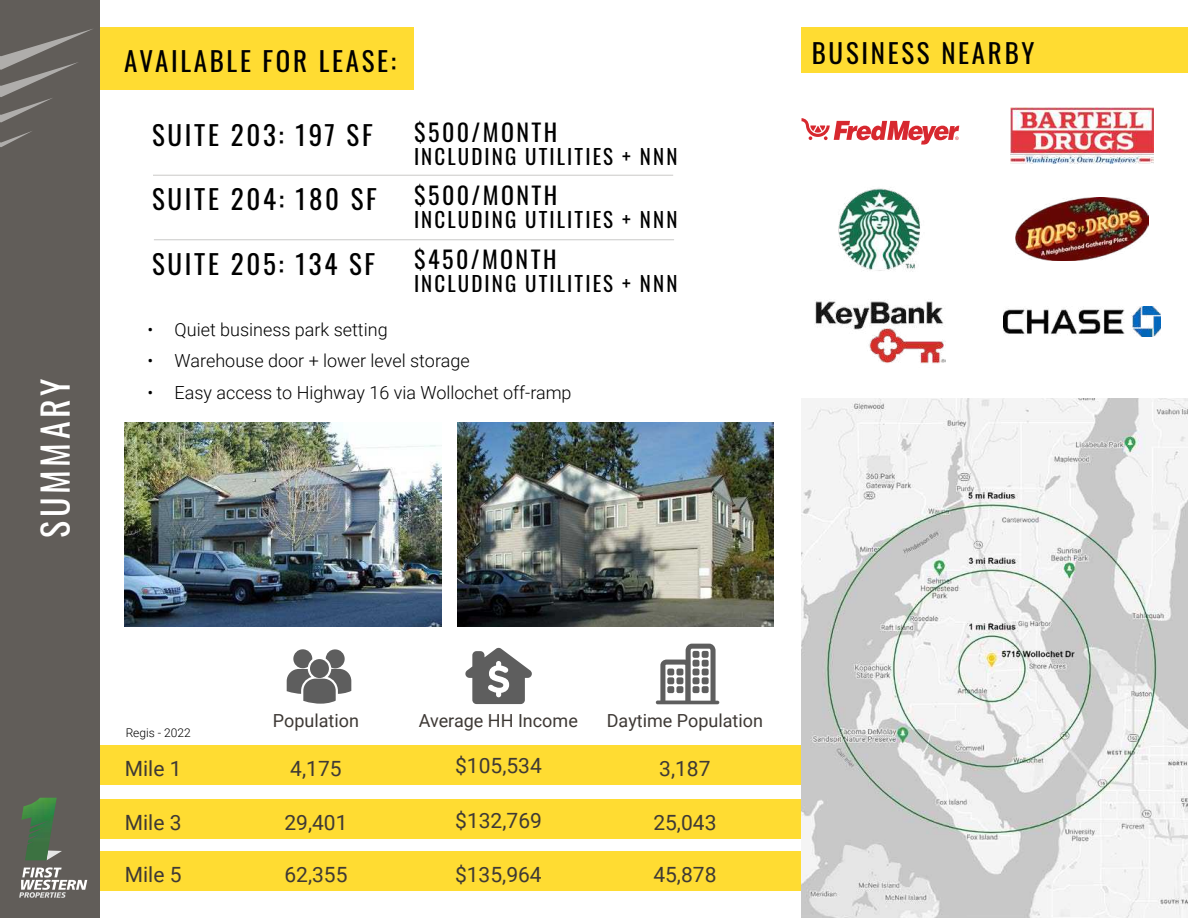
<style>
.page{position:relative;width:1188px;height:918px;background:#fff}
.page>*{position:absolute;margin:0;border:0;box-sizing:border-box;transform-origin:0 0}
.t1{font:36px "Oswald";letter-spacing:.1em;color:#fff}
.t2{font:27px "Oswald";letter-spacing:.1em;color:#000}
.t3{font:24px "Oswald";letter-spacing:.1em;color:#000}
.t4{font:21px "Roboto";color:#3e3935}
.t5{font:21px "Oswald";letter-spacing:.1em;color:#000}
.t6{font:300 18px "Roboto";color:#000}
.t7{font:18px "Roboto";color:#3e3935}
.t8{font:300 12px "Roboto";color:#000}
</style>
<div class="page">
<div style="left:801px;top:27px;width:387px;height:45px;background:#ffdc32"></div>
<div style="left:100px;top:27px;width:314px;height:63px;background:#ffdc32"></div>
<div style="left:89px;top:799px;width:712px;height:39px;background:#ffdc32"></div>
<div style="left:89px;top:851px;width:712px;height:40px;background:#ffdc32"></div>
<div style="left:89px;top:745px;width:712px;height:39px;background:#ffdc32"></div>
<svg style="left:656px;top:644px;width:63px;height:60px"></svg>
<div style="left:702px;top:651px;width:7px;height:7px;background:#5e5e5e;border-radius:2px"></div>
<div style="left:702px;top:660px;width:7px;height:7px;background:#5e5e5e;border-radius:2px"></div>
<div style="left:702px;top:669px;width:7px;height:6px;background:#5e5e5e;border-radius:2px"></div>
<div style="left:693px;top:677px;width:6px;height:7px;background:#5e5e5e;border-radius:2px"></div>
<div style="left:693px;top:686px;width:6px;height:7px;background:#5e5e5e;border-radius:2px"></div>
<div style="left:702px;top:677px;width:7px;height:7px;background:#5e5e5e;border-radius:2px"></div>
<div style="left:702px;top:686px;width:7px;height:7px;background:#5e5e5e;border-radius:2px"></div>
<div style="left:667px;top:669px;width:7px;height:6px;background:#5e5e5e;border-radius:2px"></div>
<div style="left:676px;top:669px;width:7px;height:6px;background:#5e5e5e;border-radius:2px"></div>
<div style="left:667px;top:677px;width:7px;height:7px;background:#5e5e5e;border-radius:2px"></div>
<div style="left:667px;top:686px;width:7px;height:7px;background:#5e5e5e;border-radius:2px"></div>
<div style="left:676px;top:677px;width:7px;height:7px;background:#5e5e5e;border-radius:2px"></div>
<div style="left:676px;top:686px;width:7px;height:7px;background:#5e5e5e;border-radius:2px"></div>
<svg style="left:465px;top:648px;width:67px;height:56px"></svg>
<svg style="left:287px;top:649px;width:64px;height:55px"></svg>
<div style="left:0;top:0;width:100px;height:918px;background:#615d59"></div>
<svg style="left:19px;top:867px;width:68px;height:31px"></svg>
<svg style="left:57px;top:850px;width:5px;height:4px"></svg>
<img style="left:21px;top:798px;width:36px;height:62px">
<svg style="left:0;top:29px;width:93px;height:94px"></svg>
<svg style="left:0;top:131px;width:32px;height:16px"></svg>
<img style="left:458px;top:423px;width:316px;height:204px">
<img style="left:124px;top:423px;width:317px;height:204px">
<img style="left:801px;top:398px;width:387px;height:520px">
<svg style="left:802px;top:118px;width:157px;height:27px"></svg>
<img style="left:838px;top:188px;width:82px;height:84px">
<img style="left:815px;top:300px;width:131px;height:64px">
<img style="left:1010px;top:107px;width:144px;height:56px">
<img style="left:1016px;top:197px;width:132px;height:64px">
<img style="left:1003px;top:307px;width:158px;height:29px">
<hr style="left:153px;top:175px;width:520px;height:1px;background:#494743">
<hr style="left:154px;top:239px;width:520px;height:1px;background:#494743">
<h1 class="t1" style="left:23px;top:538px;width:161px;rotate:-90deg">SUMMARY</h1>
<h2 class="t2" style="left:124px;top:37px;width:274px">AVAILABLE FOR LEASE:</h2>
<h2 class="t2" style="left:152px;top:111px;width:222px">SUITE 203: 197 SF</h2>
<h2 class="t2" style="left:152px;top:175px;width:226px">SUITE 204: 180 SF</h2>
<h2 class="t2" style="left:152px;top:240px;width:224px">SUITE 205: 134 SF</h2>
<h3 class="t3" style="left:414px;top:111px;width:145px">$500/MONTH</h3>
<p class="t5" style="left:414px;top:137px;width:265px">INCLUDING UTILITIES + NNN</p>
<h3 class="t3" style="left:414px;top:174px;width:145px">$500/MONTH</h3>
<p class="t5" style="left:414px;top:200px;width:265px">INCLUDING UTILITIES + NNN</p>
<h3 class="t3" style="left:414px;top:238px;width:144px">$450/MONTH</h3>
<p class="t5" style="left:414px;top:264px;width:265px">INCLUDING UTILITIES + NNN</p>
<p class="t6" style="left:148px;top:317px;width:242px">• Quiet business park setting</p>
<p class="t6" style="left:148px;top:348px;width:324px">• Warehouse door + lower level storage</p>
<p class="t6" style="left:148px;top:380px;width:426px">• Easy access to Highway 16 via Wollochet off-ramp</p>
<h2 class="t2" style="left:812px;top:29px;width:224px">BUSINESS NEARBY</h2>
<p class="t8" style="left:126px;top:724px;width:67px">Regis - 2022</p>
<p class="t4" style="left:125px;top:753px;width:58px">Mile 1</p>
<p class="t4" style="left:125px;top:808px;width:58px">Mile 3</p>
<p class="t4" style="left:125px;top:860px;width:58px">Mile 5</p>
<p class="t7" style="left:273px;top:708px;width:88px">Population</p>
<p class="t7" style="left:419px;top:708px;width:161px">Average HH Income</p>
<p class="t7" style="left:607px;top:708px;width:158px">Daytime Population</p>
<p class="t4" style="left:290px;top:753px;width:53px">4,175</p>
<p class="t4" style="left:455px;top:751px;width:88px">$105,534</p>
<p class="t4" style="left:659px;top:753px;width:53px">3,187</p>
<p class="t4" style="left:284px;top:808px;width:65px">29,401</p>
<p class="t4" style="left:455px;top:805px;width:88px">$132,769</p>
<p class="t4" style="left:653px;top:808px;width:65px">25,043</p>
<p class="t4" style="left:284px;top:860px;width:65px">62,355</p>
<p class="t4" style="left:455px;top:860px;width:88px">$135,964</p>
<p class="t4" style="left:653px;top:860px;width:65px">45,878</p>
</div>
